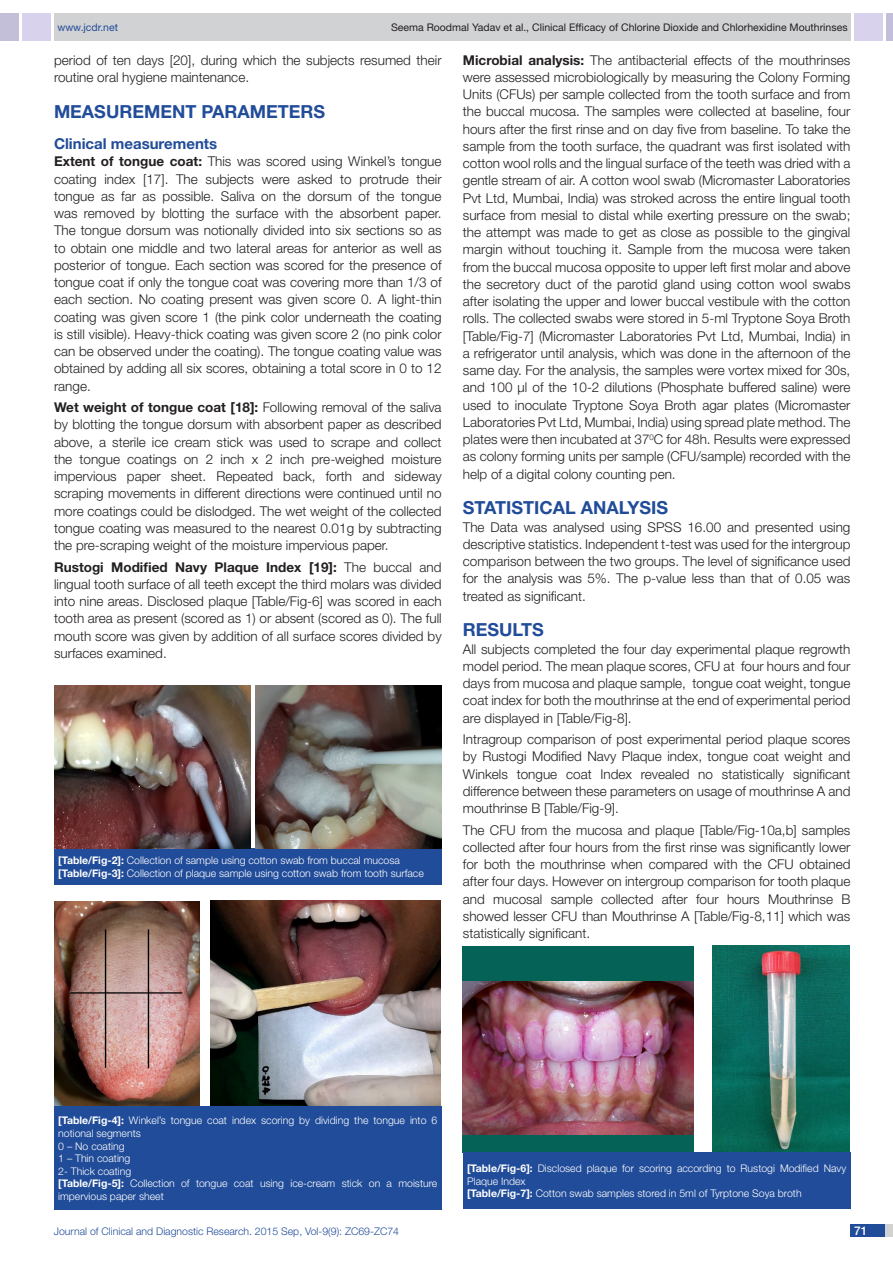
<style>
.page{position:relative;width:893px;height:1263px;background:#fff}
.page>*{position:absolute;margin:0;border:0;box-sizing:border-box;transform-origin:0 0}
.Heading{font:700 18px "Helvetica Neue";color:#214c99}
.Level_2{font:700 15px "Helvetica Neue";color:#214c99}
.Body_text{font:300 13.5px/17.2px "Helvetica Neue";color:#231f20;text-align:justify}
.t1{font:500 12px "Helvetica Neue";color:#fff}
.Table_text{font:300 10.5px/12.6px "Helvetica Neue";color:#fff}
.t2{font:10.5px "Helvetica Neue";color:#231f20}
.t3{font:300 10.5px "Helvetica Neue";color:#214c99}
.t4{font:10.5px "Helvetica Neue";color:#214c99}
.s1{font-weight:700}
</style>
<div class="page">
<div style="left:54px;top:13px;width:796px;height:28px;background:#d1d2d4"></div>
<div style="left:0;top:13px;width:19px;height:28px;background:#c3bfd8"></div>
<div style="left:22px;top:13px;width:29px;height:28px;background:#d9d2ec"></div>
<div style="left:886px;top:13px;width:7px;height:28px;background:#c3bfd8"></div>
<div style="left:854px;top:13px;width:29px;height:28px;background:#d9d2ec"></div>
<div style="left:850px;top:1224px;width:43px;height:13px;background:#d1d2d4"></div>
<div style="left:850px;top:1224px;width:35px;height:13px;background:#214c99"></div>
<div style="left:54px;top:848px;width:388px;height:36px;background:#214c99"></div>
<img style="left:54px;top:685px;width:196px;height:163px">
<img style="left:256px;top:685px;width:186px;height:163px">
<img style="left:54px;top:901px;width:146px;height:205px">
<img style="left:211px;top:901px;width:230px;height:205px">
<div style="left:54px;top:1106px;width:388px;height:104px;background:#214c99"></div>
<img style="left:712px;top:946px;width:138px;height:206px">
<div style="left:463px;top:947px;width:231px;height:206px;background:#056257"></div>
<img style="left:463px;top:981px;width:230px;height:154px">
<div style="left:463px;top:1152px;width:387px;height:57px;background:#214c99"></div>
<p class="t4" style="left:57px;top:21px;width:62px">www.jcdr.net</p>
<p class="t2" style="left:391px;top:21px;width:458px">Seema Roodmal Yadav et al., Clinical Efficacy of Chlorine Dioxide and Chlorhexidine Mouthrinses</p>
<p class="Body_text" style="left:54px;top:51px;width:389px">period of ten days [20], during which the subjects resumed their routine oral hygiene maintenance.</p>
<p class="Heading" style="left:54px;top:100px;width:29px">Meas</p>
<p class="Heading" style="left:106px;top:100px;width:40px">ureme</p>
<p class="Heading" style="left:172px;top:100px;width:80px">nt parame</p>
<p class="Heading" style="left:278px;top:100px;width:47px">ters</p>
<p class="Level_2" style="left:54px;top:135px;width:165px">Clinical measurements</p>
<p class="Body_text" style="left:54px;top:153px;width:389px"><span class="s1">Extent of tongue coat:</span> This was scored using Winkel’s tongue coating index [17]. The subjects were asked to protrude their tongue as far as possible. Saliva on the dorsum of the tongue was removed by blotting the surface with the absorbent paper.<br>The tongue dorsum was notionally divided into six sections so as to obtain one middle and two lateral areas for anterior as well as posterior of tongue. Each section was scored for the presence of tongue coat if only the tongue coat was covering more than 1/3 of each section. No coating present was given score 0. A light-thin coating was given score 1 (the pink color underneath the coating is still visible). Heavy-thick coating was given score 2 (no pink color can be observed under the coating). The tongue coating value was obtained by adding all six scores, obtaining a total score in 0 to 12 range.</p>
<p class="Body_text" style="left:54px;top:398px;width:389px"><span class="s1">Wet weight of tongue coat [18]:</span> Following removal of the saliva by blotting the tongue dorsum with absorbent paper as described above, a sterile ice cream stick was used to scrape and collect the tongue coatings on 2 inch x 2 inch pre-weighed moisture impervious paper sheet. Repeated back, forth and sideway scraping movements in different directions were continued until no more coatings could be dislodged. The wet weight of the collected tongue coating was measured to the nearest 0.01g by subtracting the pre-scraping weight of the moisture impervious paper.</p>
<p class="Body_text" style="left:54px;top:558px;width:389px"><span class="s1">Rustogi Modified Navy Plaque Index [19]:</span> The buccal and lingual tooth surface of all teeth except the third molars was divided into nine areas. Disclosed plaque [Table/Fig-6] was scored in each tooth area as present (scored as 1) or absent (scored as 0). The full mouth score was given by addition of all surface scores divided by surfaces examined.</p>
<p class="Table_text" style="left:58px;top:854px;width:343px"><span class="s1">[Table/Fig-2]:</span> Collection of sample using cotton swab from buccal mucosa</p>
<p class="Table_text" style="left:58px;top:866px;width:367px"><span class="s1">[Table/Fig-3]:</span> Collection of plaque sample using cotton swab from tooth surface</p>
<p class="Body_text" style="left:463px;top:51px;width:389px"><span class="s1">Microbial analysis:</span> The antibacterial effects of the mouthrinses were assessed microbiologically by measuring the Colony Forming Units (CFUs) per sample collected from the tooth surface and from the buccal mucosa. The samples were collected at baseline, four hours after the first rinse and on day five from baseline. To take the sample from the tooth surface, the quadrant was first isolated with cotton wool rolls and the lingual surface of the teeth was dried with a gentle stream of air. A cotton wool swab (Micromaster Laboratories Pvt Ltd, Mumbai, India) was stroked across the entire lingual tooth surface from mesial to distal while exerting pressure on the swab; the attempt was made to get as close as possible to the gingival margin without touching it. Sample from the mucosa were taken from the buccal mucosa opposite to upper left first molar and above the secretory duct of the parotid gland using cotton wool swabs after isolating the upper and lower buccal vestibule with the cotton rolls. The collected swabs were stored in 5-ml Tryptone Soya Broth [Table/Fig-7] (Micromaster Laboratories Pvt Ltd, Mumbai, India) in a refrigerator until analysis, which was done in the afternoon of the same day. For the analysis, the samples were vortex mixed for 30s, and 100 μl of the 10-2 dilutions (Phosphate buffered saline) were used to inoculate Tryptone Soya Broth agar plates (Micromaster Laboratories Pvt Ltd, Mumbai, India) using spread plate method. The plates were then incubated at 37<sup>0</sup>C for 48h. Results were expressed as colony forming units per sample (CFU/sample) recorded with the help of a digital colony counting pen.</p>
<p class="Heading" style="left:463px;top:497px;width:187px">Statistical Analysis</p>
<p class="Body_text" style="left:463px;top:518px;width:389px">The Data was analysed using SPSS 16.00 and presented using descriptive statistics. Independent t-test was used for the intergroup comparison between the two groups. The level of significance used for the analysis was 5%. The p-value less than that of 0.05 was treated as significant.</p>
<p class="Heading" style="left:463px;top:619px;width:13px">Res</p>
<p class="Heading" style="left:499px;top:619px;width:44px">ults</p>
<p class="Body_text" style="left:463px;top:640px;width:389px">All subjects completed the four day experimental plaque regrowth model period. The mean plaque scores, CFU at four hours and four days from mucosa and plaque sample, tongue coat weight, tongue coat index for both the mouthrinse at the end of experimental period are displayed in [Table/Fig-8].</p>
<p class="Body_text" style="left:463px;top:730px;width:389px">Intragroup comparison of post experimental period plaque scores by Rustogi Modified Navy Plaque index, tongue coat weight and Winkels tongue coat Index revealed no statistically significant difference between these parameters on usage of mouthrinse A and mouthrinse B [Table/Fig-9].</p>
<p class="Body_text" style="left:463px;top:821px;width:389px">The CFU from the mucosa and plaque [Table/Fig-10a,b] samples collected after four hours from the first rinse was significantly lower for both the mouthrinse when compared with the CFU obtained after four days. However on intergroup comparison for tooth plaque and mucosal sample collected after four hours Mouthrinse B showed lesser CFU than Mouthrinse A [Table/Fig-8,11] which was statistically significant.</p>
<p class="Table_text" style="left:58px;top:1114px;width:381px"><span class="s1">[Table/Fig-4]:</span> Winkel’s tongue coat index scoring by dividing the tongue into 6 notional segments</p>
<p class="Table_text" style="left:58px;top:1139px;width:68px">0 – No coating</p>
<p class="Table_text" style="left:58px;top:1152px;width:74px">1 – Thin coating</p>
<p class="Table_text" style="left:58px;top:1164px;width:74px">2- Thick coating</p>
<p class="Table_text" style="left:58px;top:1177px;width:381px"><span class="s1">[Table/Fig-5]:</span> Collection of tongue coat using ice-cream stick on a moisture impervious paper sheet</p>
<p class="Table_text" style="left:467px;top:1162px;width:381px"><span class="s1">[Table/Fig-6]:</span> Disclosed plaque for scoring according to Rustogi Modified Navy<br>Plaque Index</p>
<p class="Table_text" style="left:467px;top:1187px;width:336px"><span class="s1">[Table/Fig-7]:</span> Cotton swab samples stored in 5ml of Tyrptone Soya broth</p>
<p class="t3" style="left:54px;top:1225px;width:347px">Journal of Clinical and Diagnostic Research. 2015 Sep, Vol-9(9): ZC69-ZC74</p>
<p class="t1" style="left:854px;top:1223px;width:15px">71</p>
</div>
